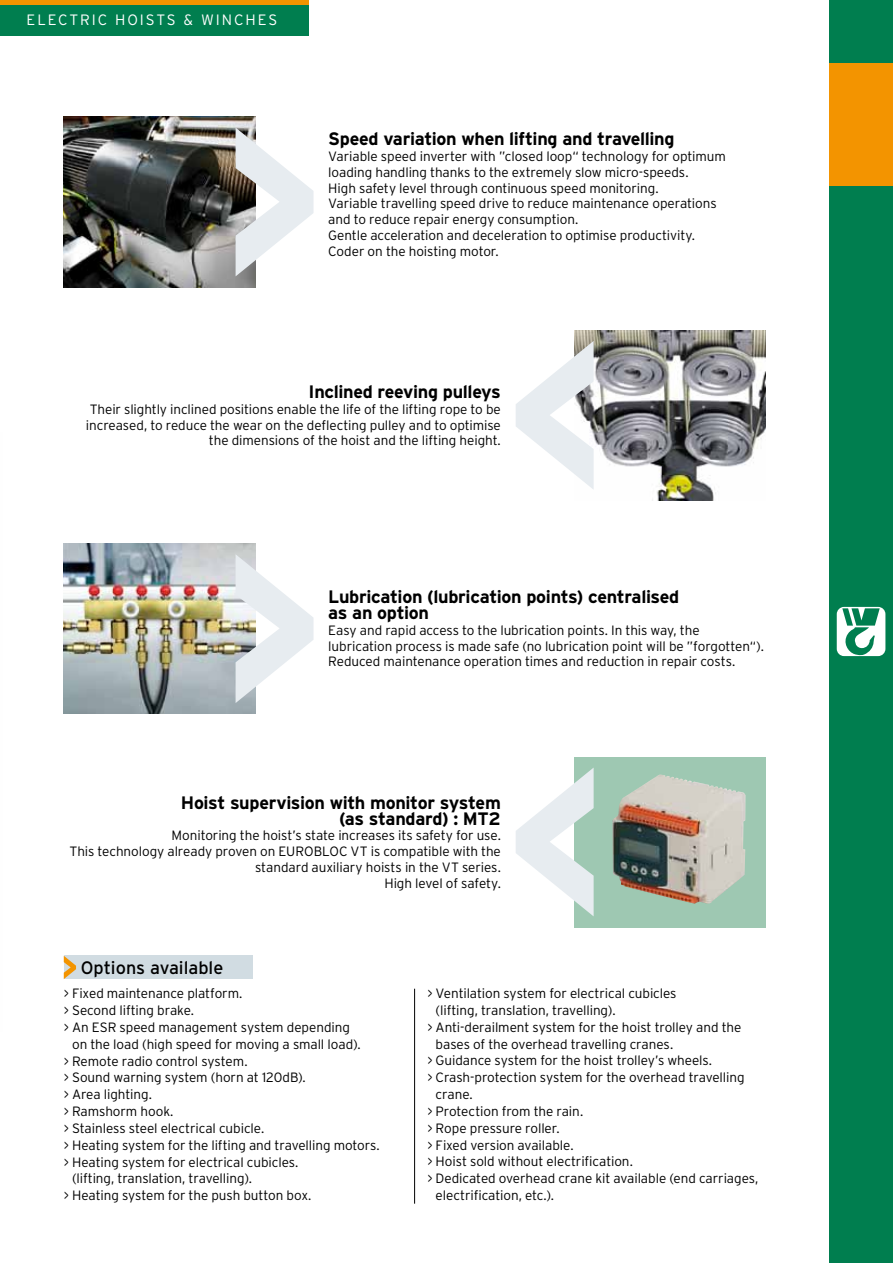
<style>
.page{position:relative;width:893px;height:1263px;background:#fff}
.page>*{position:absolute;margin:0;border:0;box-sizing:border-box;transform-origin:0 0}
.t1{font:700 18px/15.8px "Interstate";letter-spacing:-.02em;color:#000}
.t2{font:18px "Interstate";color:#000}
.t3{font:300 15px "Interstate";letter-spacing:.13em;color:#fff}
.t4{font:300 13.5px/15.8px "Interstate";letter-spacing:-.005em;color:#000}
</style>
<div class="page">
<div style="left:829px;top:0;width:64px;height:1263px;background:#007e4f"></div>
<div style="left:829px;top:64px;width:64px;height:122px;background:#f39400"></div>
<div style="left:837px;top:607px;width:48px;height:49px;background:#fff;border-radius:7px"></div>
<svg style="left:842px;top:608px;width:38px;height:48px"></svg>
<div style="left:0;top:0;width:308px;height:36px;background:#007e4f"></div>
<hr style="left:0;top:0;width:308px;height:4px;background:#f39400">
<div style="left:64px;top:956px;width:188px;height:23px;background:#d1dce2"></div>
<svg style="left:64px;top:956px;width:12px;height:23px"></svg>
<img style="left:64px;top:117px;width:191px;height:170px">
<svg style="left:236px;top:128px;width:78px;height:148px"></svg>
<img style="left:64px;top:544px;width:191px;height:170px">
<svg style="left:236px;top:554px;width:78px;height:149px"></svg>
<hr style="left:414px;top:989px;width:1px;height:215px;background:#000">
<div style="left:574px;top:757px;width:191px;height:170px;background:#9ec8b2"></div>
<svg style="left:516px;top:768px;width:78px;height:148px"></svg>
<img style="left:612px;top:774px;width:133px;height:130px">
<img style="left:574px;top:330px;width:191px;height:170px">
<svg style="left:516px;top:341px;width:78px;height:149px"></svg>
<p class="t3" style="left:27px;top:12px;width:252px">ELECTRIC HOISTS &amp; WINCHES</p>
<h1 class="t1" style="left:328px;top:131px;width:348px">Speed variation when lifting and travelling</h1>
<p class="t4" style="left:328px;top:148px;width:399px">Variable speed inverter with ”closed loop“ technology for optimum loading handling thanks to the extremely slow micro-speeds.<br>High safety level through continuous speed monitoring.<br>Variable travelling speed drive to reduce maintenance operations and to reduce repair energy consumption.<br>Gentle acceleration and deceleration to optimise productivity.<br>Coder on the hoisting motor.</p>
<h1 class="t1" style="left:309px;top:384px;width:194px">Inclined reeving pulleys</h1>
<p class="t4" style="left:86px;top:401px;width:416px;text-align:right">Their slightly inclined positions enable the life of the lifting rope to be increased, to reduce the wear on the deflecting pulley and to optimise the dimensions of the hoist and the lifting height.</p>
<h1 class="t1" style="left:328px;top:589px;width:353px">Lubrication (lubrication points) centralised as an option</h1>
<p class="t4" style="left:328px;top:622px;width:437px">Easy and rapid access to the lubrication points. In this way, the lubrication process is made safe (no lubrication point will be ”forgotten“).<br>Reduced maintenance operation times and reduction in repair costs.</p>
<h1 class="t1" style="left:181px;top:794px;width:322px;text-align:right">Hoist supervision with monitor system (as standard) : MT2</h1>
<p class="t4" style="left:70px;top:828px;width:433px;text-align:right">Monitoring the hoist’s state increases its safety for use.<br>This technology already proven on EUROBLOC VT is compatible with the standard auxiliary hoists in the VT series.<br>High level of safety.</p>
<h1 class="t2" style="left:81px;top:957px;width:144px">Options available</h1>
<p class="t4" style="left:64px;top:985px;width:180px">&gt; Fixed maintenance platform.</p>
<p class="t4" style="left:64px;top:1002px;width:132px">&gt; Second lifting brake.</p>
<p class="t4" style="left:64px;top:1019px;width:288px">&gt; An ESR speed management system depending</p>
<p class="t4" style="left:72px;top:1036px;width:290px">on the load (high speed for moving a small load).</p>
<p class="t4" style="left:64px;top:1053px;width:185px">&gt; Remote radio control system.</p>
<p class="t4" style="left:64px;top:1069px;width:243px">&gt; Sound warning system (horn at 120dB).</p>
<p class="t4" style="left:64px;top:1086px;width:90px">&gt; Area lighting.</p>
<p class="t4" style="left:64px;top:1103px;width:111px">&gt; Ramshorm hook.</p>
<p class="t4" style="left:64px;top:1120px;width:202px">&gt; Stainless steel electrical cubicle.</p>
<p class="t4" style="left:64px;top:1137px;width:318px">&gt; Heating system for the lifting and travelling motors.</p>
<p class="t4" style="left:64px;top:1154px;width:236px">&gt; Heating system for electrical cubicles.</p>
<p class="t4" style="left:72px;top:1170px;width:181px">(lifting, translation, travelling).</p>
<p class="t4" style="left:64px;top:1187px;width:249px">&gt; Heating system for the push button box.</p>
<p class="t4" style="left:427px;top:985px;width:251px">&gt; Ventilation system for electrical cubicles</p>
<p class="t4" style="left:436px;top:1002px;width:181px">(lifting, translation, travelling).</p>
<p class="t4" style="left:427px;top:1019px;width:315px">&gt; Anti-derailment system for the hoist trolley and the</p>
<p class="t4" style="left:436px;top:1036px;width:239px">bases of the overhead travelling cranes.</p>
<p class="t4" style="left:427px;top:1053px;width:286px">&gt; Guidance system for the hoist trolley’s wheels.</p>
<p class="t4" style="left:427px;top:1069px;width:319px">&gt; Crash-protection system for the overhead travelling</p>
<p class="t4" style="left:436px;top:1086px;width:39px">crane.</p>
<p class="t4" style="left:427px;top:1103px;width:157px">&gt; Protection from the rain.</p>
<p class="t4" style="left:427px;top:1120px;width:134px">&gt; Rope pressure roller.</p>
<p class="t4" style="left:427px;top:1137px;width:148px">&gt; Fixed version available.</p>
<p class="t4" style="left:427px;top:1154px;width:207px">&gt; Hoist sold without electrification.</p>
<p class="t4" style="left:427px;top:1170px;width:333px">&gt; Dedicated overhead crane kit available (end carriages,</p>
<p class="t4" style="left:436px;top:1187px;width:120px">electrification, etc.).</p>
</div>
